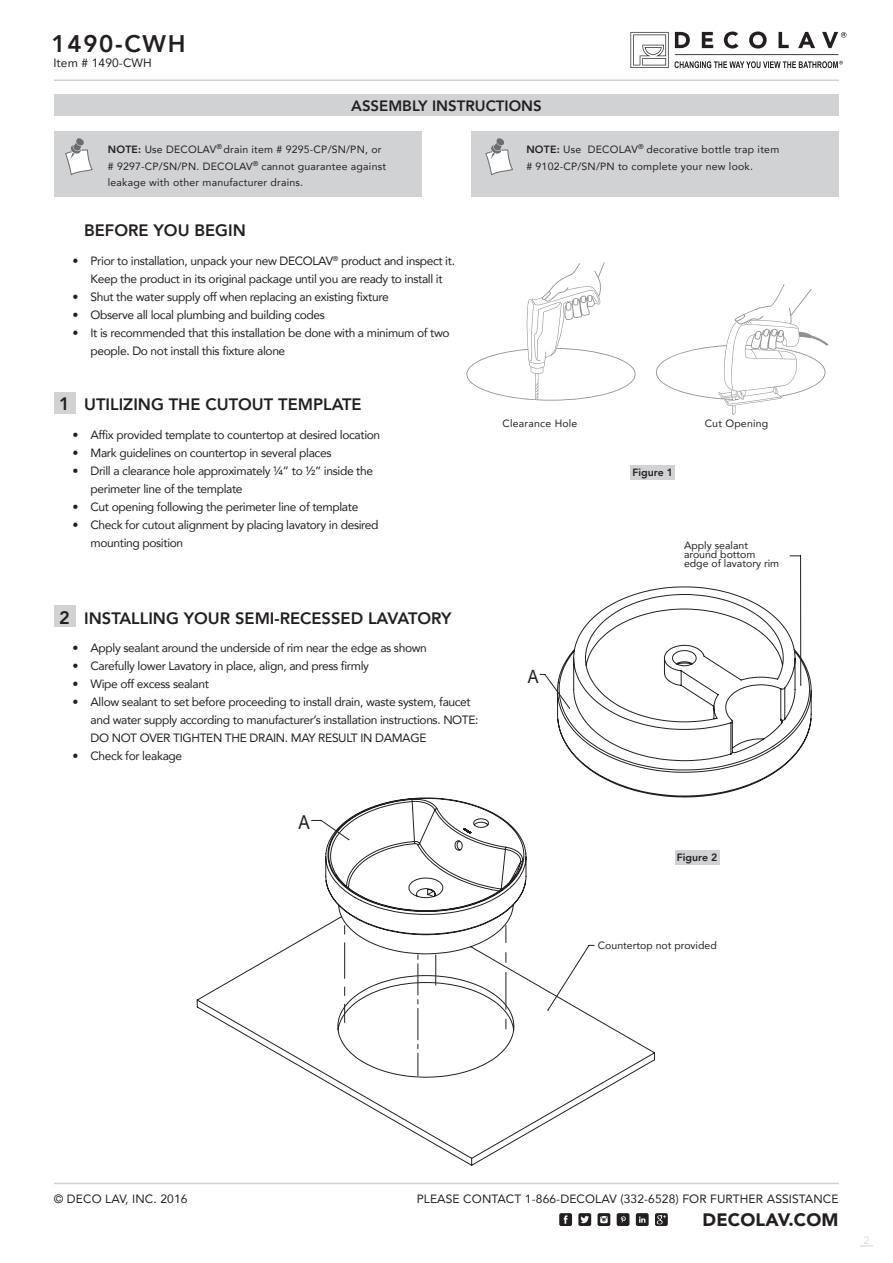
<style>
.page{position:relative;width:893px;height:1263px;background:#fff}
.page>*{position:absolute;margin:0;border:0;box-sizing:border-box;transform-origin:0 0}
.t1{font:800 24px "Avenir";letter-spacing:.07em;color:#231f20}
.t2{font:19.2px "Arial Narrow";color:#231f20;scale:1.08 1}
.t3{font:18.3px "Arial Narrow";color:#231f20;scale:1.07 1}
.t4{font:900 18px "Avenir";letter-spacing:.01em;color:#231f20}
.t5{font:800 18px "Avenir";color:#231f20}
.t6{font:800 16.5px "Avenir";color:#231f20}
.t7{font:800 15px "Avenir";color:#231f20}
.t8{font:12px/18px "Avenir";letter-spacing:-.03em;color:#231f20}
.t9{font:12px "Avenir";letter-spacing:.01em;color:#231f20}
.t10{font:10.5px/16.5px "Avenir";letter-spacing:.02em;color:#231f20}
.t11{font:10.5px/9px "Avenir";color:#231f20}
.t12{font:800 10.5px "Avenir";color:#231f20}
.t13{font:300 10.5px "Avenir";color:#d1d2d4}
.s1{font-weight:800}
</style>
<div class="page">
<hr style="left:54px;top:79px;width:785px;height:2px;background:#d1d2d4">
<hr style="left:54px;top:1183px;width:785px;height:1px;background:#d1d2d4">
<svg style="left:860px;top:1246px;width:13px;height:1px"></svg>
<svg style="left:630px;top:32px;width:216px;height:36px"></svg>
<hr style="left:675px;top:54px;width:163px;height:1px;background:#231f20">
<svg style="left:617px;top:1213px;width:12px;height:13px"></svg>
<svg style="left:597px;top:1213px;width:13px;height:13px"></svg>
<svg style="left:636px;top:1213px;width:13px;height:13px"></svg>
<svg style="left:559px;top:1213px;width:13px;height:13px"></svg>
<svg style="left:578px;top:1213px;width:13px;height:13px"></svg>
<svg style="left:655px;top:1213px;width:13px;height:13px"></svg>
<div style="left:471px;top:131px;width:368px;height:66px;background:#d1d2d4"></div>
<div style="left:54px;top:131px;width:368px;height:66px;background:#d1d2d4"></div>
<div style="left:54px;top:94px;width:785px;height:21px;background:#d1d2d4"></div>
<div style="left:54px;top:392px;width:22px;height:22px;background:#d1d2d4"></div>
<div style="left:54px;top:605px;width:22px;height:22px;background:#d1d2d4"></div>
<div style="left:630px;top:466px;width:45px;height:14px;background:#d1d2d4"></div>
<div style="left:675px;top:850px;width:44px;height:14px;background:#d1d2d4"></div>
<svg style="left:65px;top:138px;width:28px;height:37px"></svg>
<svg style="left:485px;top:138px;width:28px;height:37px"></svg>
<svg style="left:656px;top:284px;width:172px;height:131px"></svg>
<svg style="left:466px;top:262px;width:170px;height:139px"></svg>
<svg style="left:557px;top:586px;width:255px;height:212px"></svg>
<svg style="left:196px;top:797px;width:459px;height:369px"></svg>
<h1 class="t1" style="left:52px;top:25px;width:135px">1490-CWH</h1>
<p class="t9" style="left:53px;top:53px;width:100px">Item # 1490-CWH</p>
<p class="t7" style="left:351px;top:94px;width:192px">ASSEMBLY INSTRUCTIONS</p>
<p class="t10" style="left:108px;top:141px;width:280px"><span class="s1">NOTE:</span> Use DECOLAV<sup>®</sup> drain item # 9295-CP/SN/PN, or # 9297-CP/SN/PN. DECOLAV<sup>®</sup> cannot guarantee against leakage with other manufacturer drains.</p>
<h3 class="t6" style="left:84px;top:218px;width:163px">BEFORE YOU BEGIN</h3>
<p class="t8" style="left:73px;top:252px;width:384px;text-align:center">• Prior to installation, unpack your new DECOLAV<sup>®</sup> product and inspect it.<br>Keep the product in its original package until you are ready to install it</p>
<p class="t8" style="left:73px;top:288px;width:318px">• Shut the water supply off when replacing an existing fixture</p>
<p class="t8" style="left:73px;top:306px;width:254px">• Observe all local plumbing and building codes</p>
<p class="t8" style="left:91px;top:324px;width:361px;text-indent:-18px">• It is recommended that this installation be done with a minimum of two people. Do not install this fixture alone</p>
<h3 class="t5" style="left:59px;top:390px;width:12px">1</h3>
<h3 class="t6" style="left:84px;top:391px;width:279px">UTILIZING THE CUTOUT TEMPLATE</h3>
<p class="t8" style="left:73px;top:425px;width:309px">• Affix provided template to countertop at desired location</p>
<p class="t8" style="left:73px;top:443px;width:260px">• Mark guidelines on countertop in several places</p>
<p class="t8" style="left:91px;top:461px;width:284px;text-indent:-18px">• Drill a clearance hole approximately ¼” to ½” inside the perimeter line of the template</p>
<p class="t8" style="left:73px;top:497px;width:287px">• Cut opening following the perimeter line of template</p>
<p class="t8" style="left:91px;top:515px;width:289px;text-indent:-18px">• Check for cutout alignment by placing lavatory in desired mounting position</p>
<h3 class="t5" style="left:59px;top:603px;width:12px">2</h3>
<h3 class="t6" style="left:84px;top:605px;width:369px">INSTALLING YOUR SEMI-RECESSED LAVATORY</h3>
<p class="t8" style="left:73px;top:639px;width:356px">• Apply sealant around the underside of rim near the edge as shown</p>
<p class="t8" style="left:73px;top:657px;width:298px">• Carefully lower Lavatory in place, align, and press firmly</p>
<p class="t8" style="left:73px;top:675px;width:138px">• Wipe off excess sealant</p>
<p class="t8" style="left:91px;top:693px;width:390px;text-indent:-18px">• Allow sealant to set before proceeding to install drain, waste system, faucet and water supply according to manufacturer’s installation instructions. NOTE:<br>DO NOT OVER TIGHTEN THE DRAIN. MAY RESULT IN DAMAGE</p>
<p class="t8" style="left:73px;top:747px;width:111px">• Check for leakage</p>
<h2 class="t2" style="left:299px;top:808px;width:12px">A</h2>
<p class="t10" style="left:526px;top:141px;width:254px"><span class="s1">NOTE:</span> Use DECOLAV<sup>®</sup> decorative bottle trap item # 9102-CP/SN/PN to complete your new look.</p>
<p class="t10" style="left:503px;top:415px;width:76px">Clearance Hole</p>
<p class="t10" style="left:705px;top:415px;width:65px">Cut Opening</p>
<h3 class="t3" style="left:528px;top:663px;width:12px">A</h3>
<p class="t12" style="left:632px;top:465px;width:42px">Figure 1</p>
<p class="t11" style="left:684px;top:540px;width:97px">Apply sealant around bottom edge of lavatory rim</p>
<p class="t12" style="left:677px;top:849px;width:42px">Figure 2</p>
<p class="t11" style="left:598px;top:940px;width:120px">Countertop not provided</p>
<p class="t9" style="left:54px;top:1189px;width:135px">© DECO LAV, INC. 2016</p>
<p class="t9" style="left:417px;top:1189px;width:423px">PLEASE CONTACT 1-866-DECOLAV (332-6528) FOR FURTHER ASSISTANCE</p>
<h3 class="t4" style="left:703px;top:1204px;width:137px">DECOLAV.COM</h3>
<p class="t13" style="left:864px;top:1234px;width:7px">2</p>
</div>
